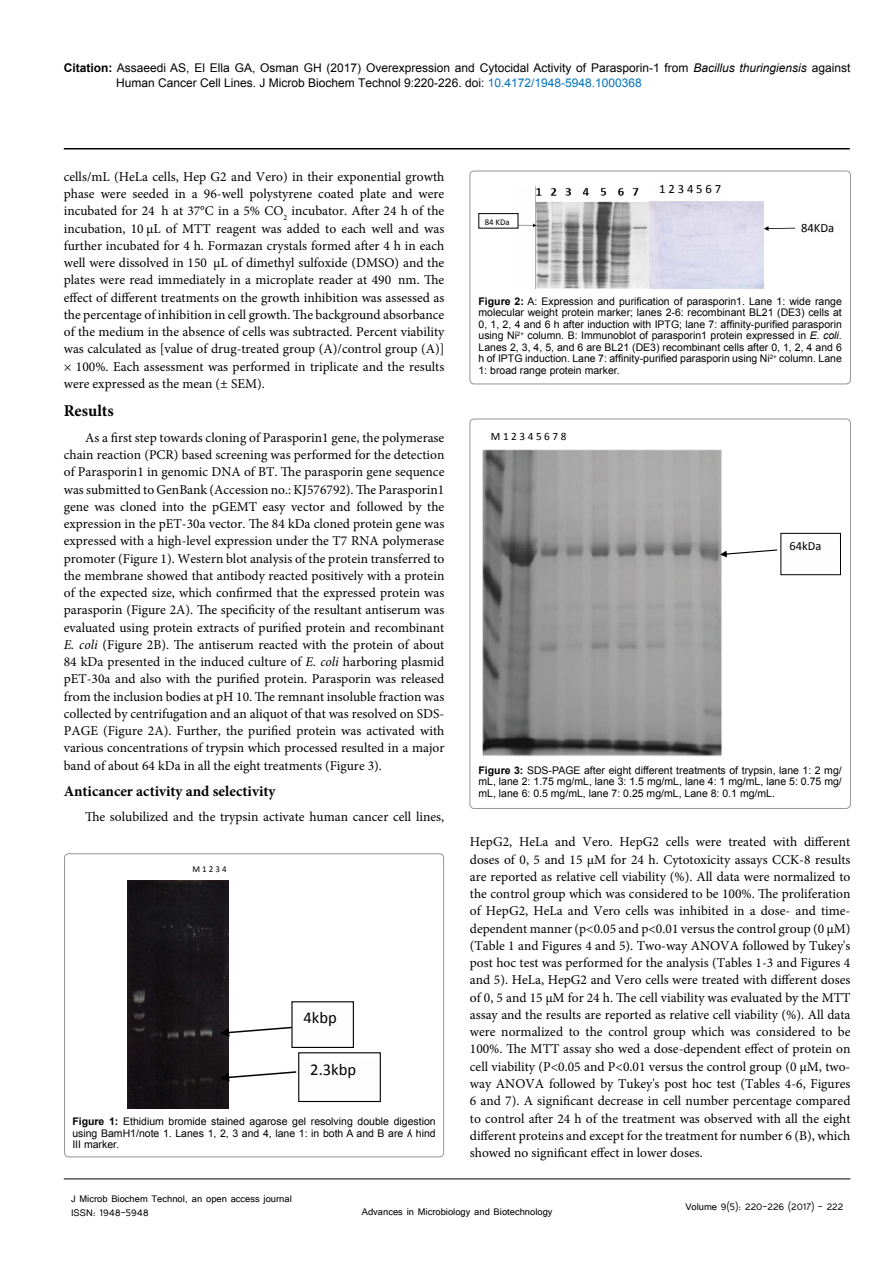
<style>
.page{position:relative;width:893px;height:1263px;background:#fff}
.page>*{position:absolute;margin:0;border:0;box-sizing:border-box;transform-origin:0 0}
.t1{font:16.5px "Calibri";color:#000}
.Hedding{font:700 16.5px "Minion Pro";color:#000}
.Sub-Hedding{font:700 15px "Minion Pro";color:#000}
.t2{font:13.5px/17.2px "Minion Pro";color:#000;text-align:justify}
.t3{font:12.6px "Calibri";letter-spacing:.22em;color:#000}
.t4{font:12.45px "Calibri";letter-spacing:.005em;color:#000}
.t5{font:12px/14.4px "Arial";color:#000}
.t6{font:12px/14.4px "Tunga";color:#000}
.t7{font:11.25px "Calibri";color:#000}
.t8{font:10.5px/11.6px "Arial";color:#000;text-align:justify}
.t9{font:9px "Calibri";color:#000}
.t10{font:8.7px "Calibri";color:#000}
.s1{font-weight:700}
.s2{font-style:italic}
.s3{color:#0072bc}
</style>
<div class="page">
<hr style="left:64px;top:148px;width:786px;height:1px;background:#000">
<hr style="left:64px;top:1179px;width:786px;height:1px;background:#000">
<img style="left:127px;top:880px;width:101px;height:229px">
<svg style="left:220px;top:1026px;width:71px;height:11px"></svg>
<svg style="left:220px;top:1071px;width:76px;height:11px"></svg>
<div style="left:291px;top:1001px;width:63px;height:47px;border:1px solid #000"></div>
<img style="left:292px;top:1008px;width:61px;height:33px">
<div style="left:298px;top:1052px;width:83px;height:50px;border:1px solid #000"></div>
<img style="left:299px;top:1059px;width:81px;height:36px">
<div style="left:64px;top:854px;width:380px;height:303px;border:1px solid #939598;border-radius:4px"></div>
<img style="left:517px;top:186px;width:132px;height:102px">
<svg style="left:764px;top:226px;width:31px;height:5px"></svg>
<div style="left:478px;top:213px;width:40px;height:15px;border:1px solid #000"></div>
<img style="left:479px;top:217px;width:39px;height:8px">
<div style="left:470px;top:171px;width:380px;height:213px;border:1px solid #939598;border-radius:4px"></div>
<img style="left:482px;top:449px;width:240px;height:308px">
<svg style="left:720px;top:549px;width:57px;height:8px"></svg>
<div style="left:780px;top:533px;width:61px;height:42px;border:1px solid #000"></div>
<img style="left:781px;top:538px;width:59px;height:32px">
<div style="left:470px;top:419px;width:380px;height:389px;border:1px solid #939598;border-radius:4px"></div>
<p class="t5" style="left:116px;top:61px;width:736px;text-indent:-52px"><span class="s1">Citation:</span> Assaeedi AS, El Ella GA, Osman GH (2017) Overexpression and Cytocidal Activity of Parasporin-1 from <span class="s2">Bacillus thuringiensis</span> against<br>Human Cancer Cell Lines. J Microb Biochem Technol 9:220-226. doi: <span class="s3">10.4172/1948-5948.1000368</span></p>
<p class="t2" style="left:64px;top:168px;width:382px">cells/mL (HeLa cells, Hep G2 and Vero) in their exponential growth phase were seeded in a 96-well polystyrene coated plate and were incubated for 24 h at 37°C in a 5% CO<sub>2</sub> incubator. After 24 h of the incubation, 10 μL of MTT reagent was added to each well and was further incubated for 4 h. Formazan crystals formed after 4 h in each well were dissolved in 150 μL of dimethyl sulfoxide (DMSO) and the plates were read immediately in a microplate reader at 490 nm. The effect of different treatments on the growth inhibition was assessed as the percentage of inhibition in cell growth. The background absorbance of the medium in the absence of cells was subtracted. Percent viability was calculated as [value of drug-treated group (A)/control group (A)] × 100%. Each assessment was performed in triplicate and the results were expressed as the mean (± SEM).</p>
<p class="Hedding" style="left:64px;top:399px;width:51px">Results</p>
<p class="t2" style="left:64px;top:429px;width:382px;text-indent:21px">As a first step towards cloning of Parasporin1 gene, the polymerase chain reaction (PCR) based screening was performed for the detection of Parasporin1 in genomic DNA of BT. The parasporin gene sequence was submitted to GenBank (Accession no.: KJ576792). The Parasporin1 gene was cloned into the pGEMT easy vector and followed by the expression in the pET-30a vector. The 84 kDa cloned protein gene was expressed with a high-level expression under the T7 RNA polymerase promoter (Figure 1). Western blot analysis of the protein transferred to the membrane showed that antibody reacted positively with a protein of the expected size, which confirmed that the expressed protein was parasporin (Figure 2A). The specificity of the resultant antiserum was evaluated using protein extracts of purified protein and recombinant <span class="s2">E. coli</span> (Figure 2B). The antiserum reacted with the protein of about 84 kDa presented in the induced culture of <span class="s2">E. coli</span> harboring plasmid pET-30a and also with the purified protein. Parasporin was released from the inclusion bodies at pH 10. The remnant insoluble fraction was collected by centrifugation and an aliquot of that was resolved on SDS-PAGE (Figure 2A). Further, the purified protein was activated with various concentrations of trypsin which processed resulted in a major band of about 64 kDa in all the eight treatments (Figure 3).</p>
<p class="Sub-Hedding" style="left:64px;top:781px;width:213px">Anticancer activity and selectivity</p>
<p class="t2" style="left:85px;top:808px;width:361px">The solubilized and the trypsin activate human cancer cell lines,</p>
<p class="t9" style="left:192px;top:864px;width:36px">M 1 2 3 4</p>
<p class="t1" style="left:303px;top:1007px;width:35px">4kbp</p>
<p class="t1" style="left:310px;top:1059px;width:47px">2.3kbp</p>
<p class="t8" style="left:72px;top:1115px;width:365px"><span class="s1">Figure 1:</span> Ethidium bromide stained agarose gel resolving double digestion using BamH1/note 1. Lanes 1, 2, 3 and 4, lane 1: in both A and B are hind III marker.</p>
<p class="t10" style="left:485px;top:216px;width:26px">84 KDa</p>
<p class="t3" style="left:659px;top:181px;width:64px">1234567</p>
<p class="t3" style="left:801px;top:219px;width:35px">84KDa</p>
<p class="t8" style="left:478px;top:295px;width:365px"><span class="s1">Figure 2:</span> A: Expression and purification of parasporin1. Lane 1: wide range molecular weight protein marker; lanes 2-6: recombinant BL21 (DE3) cells at 0, 1, 2, 4 and 6 h after induction with IPTG; lane 7: affinity-purified parasporin using Ni<sup>2+</sup> column. B: Immunoblot of parasporin1 protein expressed in <span class="s2">E. coli</span>.<br>Lanes 2, 3, 4, 5, and 6 are BL21 (DE3) recombinant cells after 0, 1, 2, 4 and 6 h of IPTG induction. Lane 7: affinity-purified parasporin using Ni<sup>2+</sup> column. Lane 1: broad range protein marker.</p>
<p class="t7" style="left:491px;top:429px;width:77px">M 1 2 3 4 5 6 7 8</p>
<p class="t4" style="left:789px;top:538px;width:33px">64kDa</p>
<p class="t8" style="left:478px;top:764px;width:365px"><span class="s1">Figure 3:</span> SDS-PAGE after eight different treatments of trypsin, lane 1: 2 mg/ mL, lane 2: 1.75 mg/mL, lane 3: 1.5 mg/mL, lane 4: 1 mg/mL, lane 5: 0.75 mg/ mL, lane 6: 0.5 mg/mL, lane 7: 0.25 mg/mL, Lane 8: 0.1 mg/mL.</p>
<p class="t2" style="left:470px;top:833px;width:382px">HepG2, HeLa and Vero. HepG2 cells were treated with different doses of 0, 5 and 15 μM for 24 h. Cytotoxicity assays CCK-8 results are reported as relative cell viability (%). All data were normalized to the control group which was considered to be 100%. The proliferation of HepG2, HeLa and Vero cells was inhibited in a dose- and time&shy;dependent manner (p&lt;0.05 and p&lt;0.01 versus the control group (0 μM) (Table 1 and Figures 4 and 5). Two-way ANOVA followed by Tukey's post hoc test was performed for the analysis (Tables 1-3 and Figures 4 and 5). HeLa, HepG2 and Vero cells were treated with different doses of 0, 5 and 15 μM for 24 h. The cell viability was evaluated by the MTT assay and the results are reported as relative cell viability (%). All data were normalized to the control group which was considered to be 100%. The MTT assay sho wed a dose-dependent effect of protein on cell viability (P&lt;0.05 and P&lt;0.01 versus the control group (0 μM, two&shy;way ANOVA followed by Tukey's post hoc test (Tables 4-6, Figures 6 and 7). A significant decrease in cell number percentage compared to control after 24 h of the treatment was observed with all the eight different proteins and except for the treatment for number 6 (B), which showed no significant effect in lower doses.</p>
<p class="t6" style="left:71px;top:1190px;width:222px">J Microb Biochem Technol, an open access journal<br>ISSN: 1948-5948</p>
<p class="t6" style="left:362px;top:1204px;width:192px">Advances in Microbiology and Biotechnology</p>
<p class="t6" style="left:685px;top:1199px;width:159px">Volume 9(5): 220-226 (2017) - 222</p>
</div>
